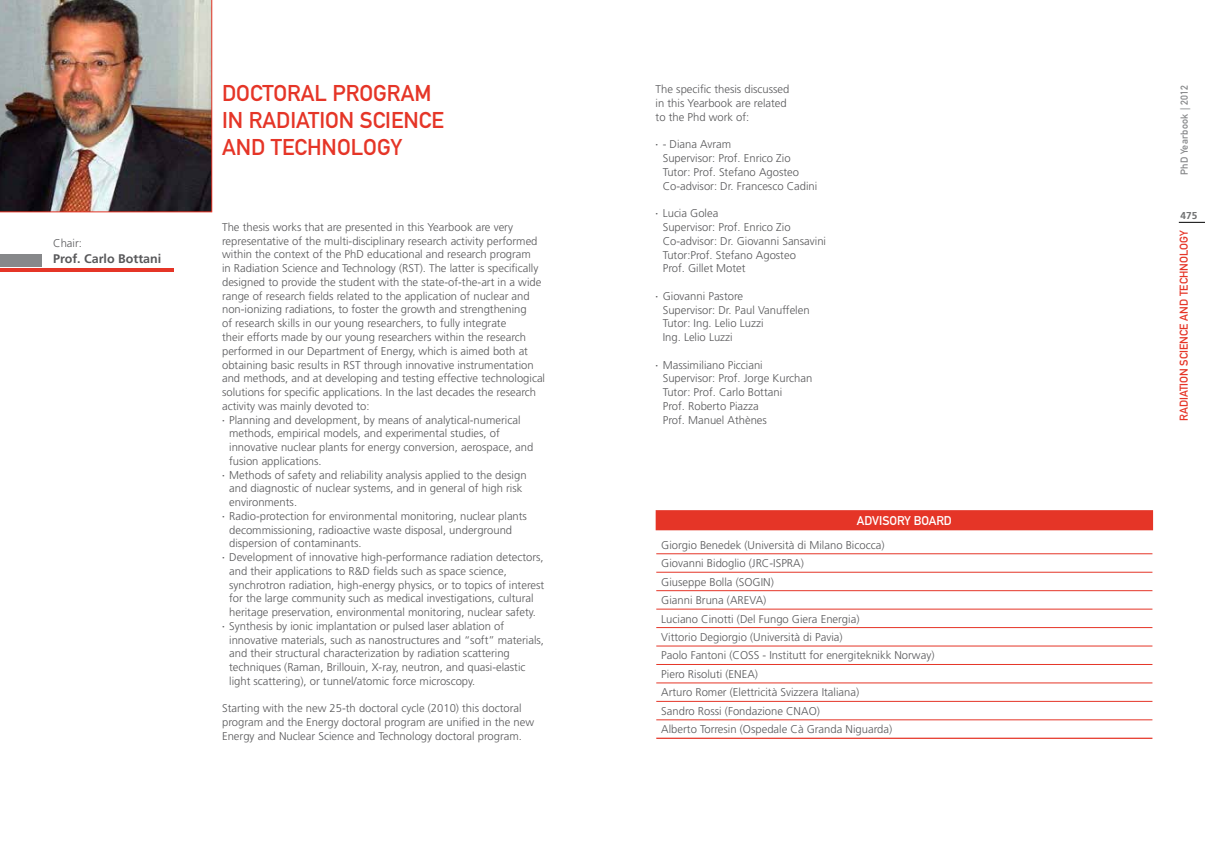
<style>
.page{position:relative;width:1205px;height:851px;background:#fff}
.page>*{position:absolute;margin:0;border:0;box-sizing:border-box;transform-origin:0 0}
.t1{font:22.5px/27px "DIN Mittelschrift Std";color:#e53527}
.t2{font:700 12.5px "Frutiger LT Std";color:#58585a}
.t3{font:12.5px "DIN Mittelschrift Std";color:#fff}
.t4{font:300 11.25px/13.8px "Frutiger LT Std";color:#58585a}
.t5{font:11.25px "DIN Mittelschrift Std";color:#e53527}
.t6{font:10px "DIN Mittelschrift Std";letter-spacing:.03em;color:#87888a}
.t7{font:700 10px "Frutiger LT Std";color:#707172}
.s1{font-family:"DIN Mittelschrift Std";font-weight:400}
</style>
<div class="page">
<svg style="left:1179px;top:222px;width:26px;height:1px"></svg>
<img style="left:0;top:0;width:212px;height:212px">
<hr style="left:0;top:268px;width:174px;height:3px;background:#e53527">
<div style="left:0;top:254px;width:41px;height:12px;background:#87888a"></div>
<div style="left:656px;top:510px;width:496px;height:19px;background:#e53527"></div>
<hr style="left:656px;top:510px;width:497px;height:1px;background:#e53527">
<svg style="left:1152px;top:511px;width:1px;height:18px"></svg>
<hr style="left:656px;top:529px;width:497px;height:1px;background:#e53527">
<hr style="left:656px;top:553px;width:496px;height:1px;background:#e53527">
<hr style="left:656px;top:572px;width:496px;height:1px;background:#e53527">
<hr style="left:656px;top:590px;width:496px;height:1px;background:#e53527">
<hr style="left:656px;top:608px;width:496px;height:1px;background:#e53527">
<hr style="left:656px;top:627px;width:496px;height:1px;background:#e53527">
<hr style="left:656px;top:645px;width:496px;height:1px;background:#e53527">
<hr style="left:656px;top:664px;width:496px;height:1px;background:#e53527">
<hr style="left:656px;top:682px;width:496px;height:1px;background:#e53527">
<hr style="left:656px;top:701px;width:496px;height:1px;background:#e53527">
<hr style="left:656px;top:719px;width:496px;height:1px;background:#e53527">
<hr style="left:656px;top:737px;width:496px;height:1px;background:#e53527">
<p class="t4" style="left:53px;top:236px;width:30px">Chair:</p>
<p class="t2" style="left:53px;top:252px;width:110px">Prof. Carlo Bottani</p>
<h1 class="t1" style="left:222px;top:80px;width:223px">DOCTORAL PROGRAM<br>IN RADIATION SCIENCE<br>AND TECHNOLOGY</h1>
<p class="t4" style="left:222px;top:220px;width:292px">The thesis works that are presented in this Yearbook are very</p>
<p class="t4" style="left:222px;top:234px;width:317px">representative of the multi-disciplinary research activity performed</p>
<p class="t4" style="left:222px;top:248px;width:310px">within the context of the PhD educational and research program</p>
<p class="t4" style="left:222px;top:261px;width:318px">in Radiation Science and Technology (RST). The latter is specifically</p>
<p class="t4" style="left:222px;top:275px;width:321px">designed to provide the student with the state-of-the-art in a wide</p>
<p class="t4" style="left:222px;top:289px;width:309px">range of research fields related to the application of nuclear and</p>
<p class="t4" style="left:222px;top:303px;width:306px">non-ionizing radiations, to foster the growth and strengthening</p>
<p class="t4" style="left:222px;top:316px;width:286px">of research skills in our young researchers, to fully integrate</p>
<p class="t4" style="left:222px;top:330px;width:306px">their efforts made by our young researchers within the research</p>
<p class="t4" style="left:222px;top:344px;width:307px">performed in our Department of Energy, which is aimed both at</p>
<p class="t4" style="left:222px;top:358px;width:313px">obtaining basic results in RST through innovative instrumentation</p>
<p class="t4" style="left:222px;top:371px;width:324px">and methods, and at developing and testing effective technological</p>
<p class="t4" style="left:222px;top:385px;width:316px">solutions for specific applications. In the last decades the research</p>
<p class="t4" style="left:222px;top:399px;width:149px">activity was mainly devoted to:</p>
<p class="t4" style="left:222px;top:413px;width:300px"><span class="s1">∙</span> Planning and development, by means of analytical-numerical</p>
<p class="t4" style="left:229px;top:426px;width:272px">methods, empirical models, and experimental studies, of</p>
<p class="t4" style="left:229px;top:440px;width:306px">innovative nuclear plants for energy conversion, aerospace, and</p>
<p class="t4" style="left:229px;top:454px;width:94px">fusion applications.</p>
<p class="t4" style="left:222px;top:468px;width:306px"><span class="s1">∙</span> Methods of safety and reliability analysis applied to the design</p>
<p class="t4" style="left:229px;top:481px;width:295px">and diagnostic of nuclear systems, and in general of high risk</p>
<p class="t4" style="left:229px;top:495px;width:69px">environments.</p>
<p class="t4" style="left:222px;top:509px;width:306px"><span class="s1">∙</span> Radio-protection for environmental monitoring, nuclear plants</p>
<p class="t4" style="left:229px;top:523px;width:284px">decommissioning, radioactive waste disposal, underground</p>
<p class="t4" style="left:229px;top:536px;width:134px">dispersion of contaminants.</p>
<p class="t4" style="left:222px;top:550px;width:323px"><span class="s1">∙</span> Development of innovative high-performance radiation detectors,</p>
<p class="t4" style="left:229px;top:564px;width:279px">and their applications to R&amp;D fields such as space science,</p>
<p class="t4" style="left:229px;top:578px;width:317px">synchrotron radiation, high-energy physics, or to topics of interest</p>
<p class="t4" style="left:229px;top:591px;width:306px">for the large community such as medical investigations, cultural</p>
<p class="t4" style="left:229px;top:605px;width:308px">heritage preservation, environmental monitoring, nuclear safety.</p>
<p class="t4" style="left:222px;top:619px;width:284px"><span class="s1">∙</span> Synthesis by ionic implantation or pulsed laser ablation of</p>
<p class="t4" style="left:229px;top:633px;width:316px">innovative materials, such as nanostructures and “soft” materials,</p>
<p class="t4" style="left:229px;top:646px;width:282px">and their structural characterization by radiation scattering</p>
<p class="t4" style="left:229px;top:660px;width:298px">techniques (Raman, Brillouin, X-ray, neutron, and quasi-elastic</p>
<p class="t4" style="left:229px;top:674px;width:248px">light scattering), or tunnel/atomic force microscopy.</p>
<p class="t4" style="left:222px;top:701px;width:313px">Starting with the new 25-th doctoral cycle (2010) this doctoral program and the Energy doctoral program are unified in the new<br>Energy and Nuclear Science and Technology doctoral program.</p>
<p class="t4" style="left:656px;top:83px;width:135px">The specific thesis discussed in this Yearbook are related to the Phd work of:</p>
<p class="t4" style="left:663px;top:138px;width:156px;text-indent:-7px"><span class="s1">∙</span> - Diana Avram<br>Supervisor: Prof. Enrico Zio<br>Tutor: Prof. Stefano Agosteo<br>Co-advisor: Dr. Francesco Cadini</p>
<p class="t4" style="left:663px;top:207px;width:165px;text-indent:-7px"><span class="s1">∙</span> Lucia Golea<br>Supervisor: Prof. Enrico Zio<br>Co-advisor: Dr. Giovanni Sansavini<br>Tutor:Prof. Stefano Agosteo<br>Prof. Gillet Motet</p>
<p class="t4" style="left:663px;top:289px;width:148px;text-indent:-7px"><span class="s1">∙</span> Giovanni Pastore<br>Supervisor: Dr. Paul Vanuffelen<br>Tutor: Ing. Lelio Luzzi<br>Ing. Lelio Luzzi</p>
<p class="t4" style="left:663px;top:358px;width:151px;text-indent:-7px"><span class="s1">∙</span> Massimiliano Picciani<br>Supervisor: Prof. Jorge Kurchan<br>Tutor: Prof. Carlo Bottani<br>Prof. Roberto Piazza<br>Prof. Manuel Athènes</p>
<p class="t3" style="left:857px;top:513px;width:30px">ADVISORY</p>
<p class="t3" style="left:914px;top:513px;width:16px">BOARD</p>
<p class="t4" style="left:661px;top:535px;width:275px;line-height:18.5px">Giorgio Benedek (Università di Milano Bicocca)<br>Giovanni Bidoglio (JRC-ISPRA)<br>Giuseppe Bolla (SOGIN)<br>Gianni Bruna (AREVA)<br>Luciano Cinotti (Del Fungo Giera Energia)<br>Vittorio Degiorgio (Università di Pavia)<br>Paolo Fantoni (COSS - Institutt for energiteknikk Norway)<br>Piero Risoluti (ENEA)<br>Arturo Romer (Elettricità Svizzera Italiana)<br>Sandro Rossi (Fondazione CNAO)<br>Alberto Torresin (Ospedale Cà Granda Niguarda)</p>
<p class="t6" style="left:1178px;top:175px;width:92px;rotate:-90deg">PHD YEARBOOK | 2012</p>
<p class="t7" style="left:1180px;top:210px;width:18px">475</p>
<p class="t5" style="left:1177px;top:421px;width:192px;rotate:-90deg">RADIATION SCIENCE AND TECHNOLOGY</p>
</div>
